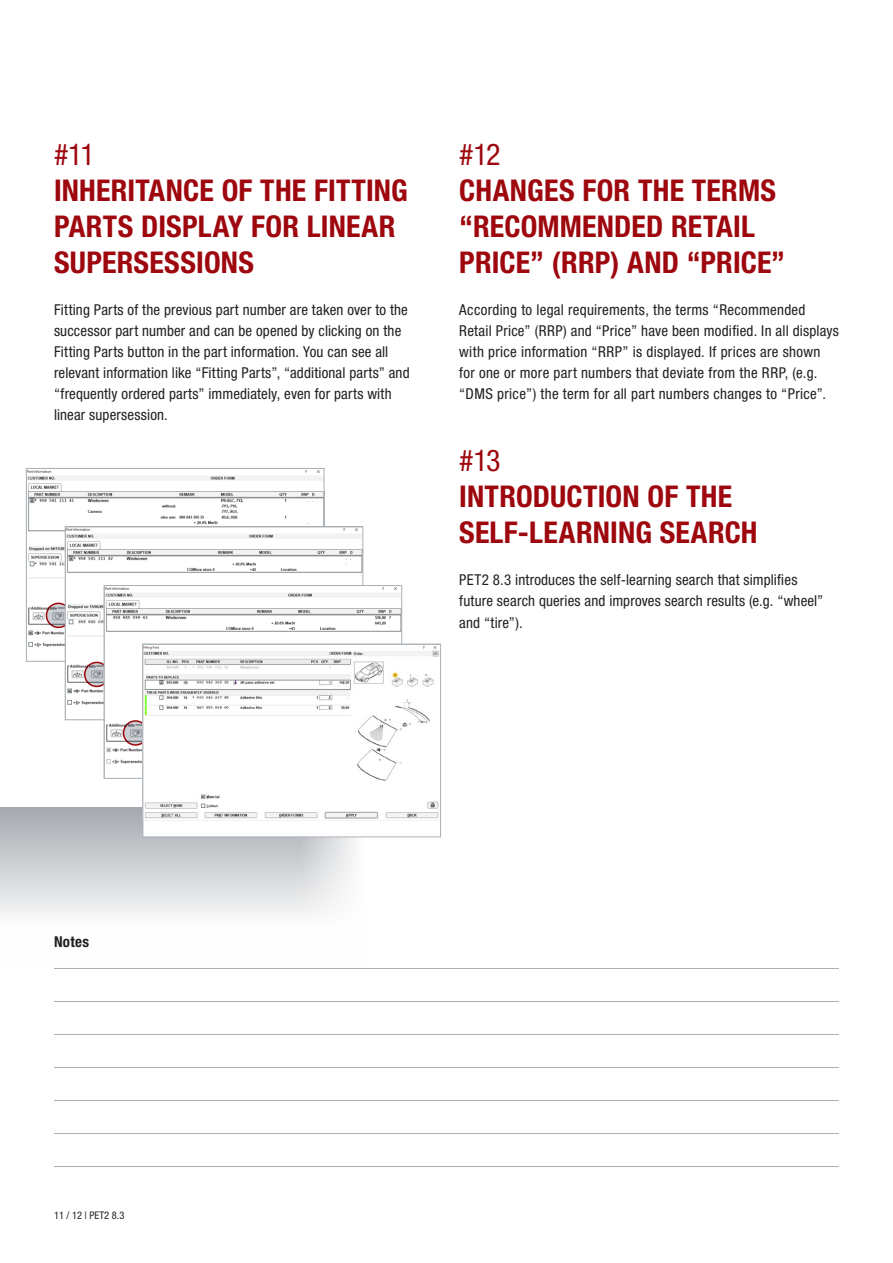
<style>
.page{position:relative;width:893px;height:1263px;background:#fff}
.page>*{position:absolute;margin:0;border:0;box-sizing:border-box;transform-origin:0 0}
.t1{font:700 condensed 30px/36px "Helvetica Neue LT Std";letter-spacing:.005em;color:#9d070d}
.t2{font:condensed 30px "Helvetica Neue LT Std";color:#9d070d}
.t3{font:condensed 15px/21px "Helvetica Neue LT Std";letter-spacing:.015em;color:#231f20}
.t4{font:700 condensed 15px "Helvetica Neue LT Std";letter-spacing:.02em;color:#231f20}
.t5{font:condensed 10.5px "Helvetica Neue LT Std";color:#231f20}
</style>
<div class="page">
<div style="left:0;top:807px;width:415px;height:160px;background:linear-gradient(to bottom,#a9adb2,#fff)"></div>
<svg style="left:294px;top:837px;width:147px;height:130px"></svg>
<hr style="left:54px;top:968px;width:785px;height:1px;background:#aab1b8">
<hr style="left:54px;top:1001px;width:785px;height:1px;background:#aab1b8">
<hr style="left:54px;top:1034px;width:785px;height:1px;background:#aab1b8">
<hr style="left:54px;top:1067px;width:785px;height:1px;background:#aab1b8">
<hr style="left:54px;top:1100px;width:785px;height:1px;background:#aab1b8">
<hr style="left:54px;top:1133px;width:785px;height:1px;background:#aab1b8">
<hr style="left:54px;top:1166px;width:785px;height:1px;background:#aab1b8">
<img style="left:28px;top:470px;width:294px;height:190px">
<div style="left:26px;top:468px;width:298px;height:194px;border:1px solid #aab1b8"></div>
<svg style="left:46px;top:603px;width:24px;height:24px"></svg>
<div style="left:46px;top:603px;width:25px;height:25px;border:2px solid #9d070d;border-radius:50%"></div>
<img style="left:67px;top:529px;width:294px;height:189px">
<div style="left:65px;top:527px;width:298px;height:193px;border:1px solid #aab1b8"></div>
<svg style="left:85px;top:662px;width:24px;height:24px"></svg>
<div style="left:84px;top:662px;width:25px;height:25px;border:2px solid #9d070d;border-radius:50%"></div>
<img style="left:106px;top:587px;width:294px;height:177px">
<div style="left:104px;top:585px;width:298px;height:194px;border:1px solid #aab1b8"></div>
<svg style="left:124px;top:721px;width:24px;height:24px"></svg>
<div style="left:123px;top:720px;width:25px;height:26px;border:2px solid #9d070d;border-radius:50%"></div>
<div style="left:143px;top:644px;width:298px;height:193px;background:#fff"></div>
<img style="left:144px;top:646px;width:295px;height:173px">
<div style="left:142px;top:644px;width:299px;height:193px;border:1px solid #aab1b8"></div>
<h1 class="t2" style="left:54px;top:137px;width:43px">#11</h1>
<h1 class="t1" style="left:54px;top:172px;width:355px">INHERITANCE OF THE FITTING<br>PARTS DISPLAY FOR LINEAR<br>SUPERSESSIONS</h1>
<p class="t3" style="left:54px;top:300px;width:357px">Fitting Parts of the previous part number are taken over to the successor part number and can be opened by clicking on the Fitting Parts button in the part information. You can see all relevant information like “Fitting Parts”, “additional parts” and “frequently ordered parts” immediately, even for parts with linear supersession.</p>
<h1 class="t2" style="left:459px;top:137px;width:43px">#12</h1>
<h1 class="t1" style="left:459px;top:172px;width:327px">CHANGES FOR THE TERMS “RECOMMENDED RETAIL<br>PRICE” (RRP) AND “PRICE”</h1>
<p class="t3" style="left:459px;top:300px;width:381px">According to legal requirements, the terms “Recommended Retail Price” (RRP) and “Price” have been modified. In all displays with price information “RRP” is displayed. If prices are shown for one or more part numbers that deviate from the RRP, (e.g. “DMS price”) the term for all part numbers changes to “Price”.</p>
<h1 class="t2" style="left:459px;top:443px;width:43px">#13</h1>
<h1 class="t1" style="left:459px;top:478px;width:300px">INTRODUCTION OF THE<br>SELF-LEARNING SEARCH</h1>
<p class="t3" style="left:459px;top:570px;width:366px">PET2 8.3 introduces the self-learning search that simplifies future search queries and improves search results (e.g. “wheel” and “tire”).</p>
<p class="t4" style="left:54px;top:933px;width:37px">Notes</p>
<p class="t5" style="left:54px;top:1209px;width:72px">11 / 12 | PET2 8.3</p>
</div>
